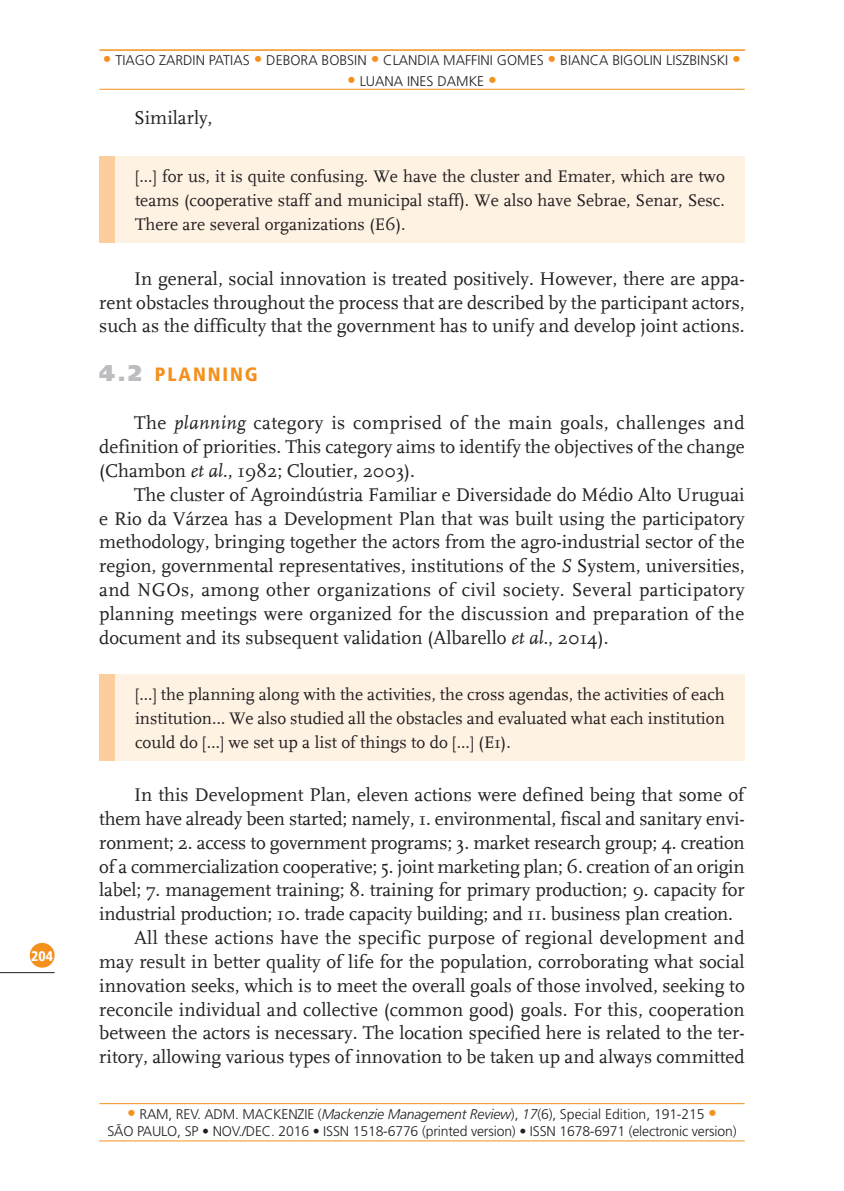
<style>
.page{position:relative;width:844px;height:1191px;background:#fff}
.page>*{position:absolute;margin:0;border:0;box-sizing:border-box;transform-origin:0 0}
.t1{font:19.25px/23.8px "FF Scala Definitiver";color:#231f20;text-align:justify}
.t2{font:900 condensed 19.25px "Frutiger LT Std";letter-spacing:.1em;color:#f4901d}
.t3{font:17.5px/24.2px "FF Scala Definitiver";color:#231f20;text-align:justify}
.t4{font:300 14px/16.8px "Frutiger LT Std";color:#231f20;text-align:center}
.t5{font:900 condensed 14px "Frutiger LT Std";color:#fff}
.s1{font-size:17.5px;color:#f4901d}
.s2{font-stretch:normal;font-size:22.75px;color:#bcbdc0}
.s3{font-family:"FF Scala Definitive";font-style:italic}
.s4{font-style:italic}
</style>
<div class="page">
<div style="left:30px;top:943px;width:25px;height:24px;background:#f4901d;border-radius:50%"></div>
<hr style="left:0;top:972px;width:55px;height:1px;background:#231f20">
<hr style="left:99px;top:1140px;width:645px;height:1px;background:#f4901d">
<hr style="left:99px;top:1103px;width:645px;height:1px;background:#f4901d">
<hr style="left:100px;top:50px;width:645px;height:1px;background:#f4901d">
<hr style="left:99px;top:89px;width:645px;height:1px;background:#f4901d">
<hr style="left:99px;top:50px;width:645px;height:1px;background:#f4901d">
<div style="left:99px;top:156px;width:16px;height:87px;background:#fcce9d"></div>
<div style="left:115px;top:156px;width:629px;height:87px;background:#fef2e3"></div>
<div style="left:99px;top:674px;width:16px;height:86px;background:#fcce9d"></div>
<div style="left:115px;top:674px;width:629px;height:86px;background:#fef2e3"></div>
<p class="t5" style="left:31px;top:947px;width:23px">204</p>
<p class="t4" style="left:103px;top:51px;width:639px"><span class="s1">•</span> TIAGO ZARDIN PATIAS <span class="s1">•</span> DEBORA BOBSIN <span class="s1">•</span> CLANDIA MAFFINI GOMES <span class="s1">•</span> BIANCA BIGOLIN LISZBINSKI <span class="s1">•</span></p>
<p class="t4" style="left:347px;top:72px;width:151px"><span class="s1">•</span> LUANA INES DAMKE <span class="s1">•</span></p>
<p class="t1" style="left:134px;top:106px;width:80px">Similarly,</p>
<p class="t3" style="left:135px;top:164px;width:591px">[...] for us, it is quite confusing. We have the cluster and Emater, which are two teams (cooperative staff and municipal staff). We also have Sebrae, Senar, Sesc.<br>There are several organizations (E6).</p>
<p class="t1" style="left:99px;top:267px;width:646px;text-indent:35px">In general, social innovation is treated positively. However, there are appa&shy;rent obstacles throughout the process that are described by the participant actors, such as the difficulty that the government has to unify and develop joint actions.</p>
<p class="t2" style="left:99px;top:362px;width:160px"><span class="s2">4.2</span> PLANNING</p>
<p class="t1" style="left:99px;top:411px;width:646px;text-indent:35px">The <span class="s3">planning</span> category is comprised of the main goals, challenges and definition of priorities. This category aims to identify the objectives of the change (Chambon <span class="s3">et al.</span>, 1982; Cloutier, 2003).</p>
<p class="t1" style="left:99px;top:483px;width:646px;text-indent:35px">The cluster of Agroindústria Familiar e Diversidade do Médio Alto Uruguai e Rio da Várzea has a Development Plan that was built using the participatory methodology, bringing together the actors from the agro-industrial sector of the region, governmental representatives, institutions of the <span class="s3">S</span> System, universities, and NGOs, among other organizations of civil society. Several participatory planning meetings were organized for the discussion and preparation of the document and its subsequent validation (Albarello <span class="s3">et al.</span>, 2014).</p>
<p class="t3" style="left:135px;top:682px;width:591px">[...] the planning along with the activities, the cross agendas, the activities of each institution… We also studied all the obstacles and evaluated what each institution could do […] we set up a list of things to do [...] (E1).</p>
<p class="t1" style="left:134px;top:783px;width:611px">In this Development Plan, eleven actions were defined being that some of</p>
<p class="t1" style="left:99px;top:807px;width:645px">them have already been started; namely, 1. environmental, fiscal and sanitary envi-</p>
<p class="t1" style="left:99px;top:831px;width:646px">ronment; 2. access to government programs; 3. market research group; 4. creation</p>
<p class="t1" style="left:99px;top:855px;width:646px">of a commercialization cooperative; 5. joint marketing plan; 6. creation of an origin</p>
<p class="t1" style="left:99px;top:878px;width:646px">label; 7. management training; 8. training for primary production; 9. capacity for</p>
<p class="t1" style="left:99px;top:902px;width:635px">industrial production; 10. trade capacity building; and 11. business plan creation.</p>
<p class="t1" style="left:134px;top:926px;width:612px">All these actions have the specific purpose of regional development and</p>
<p class="t1" style="left:99px;top:950px;width:646px">may result in better quality of life for the population, corroborating what social</p>
<p class="t1" style="left:99px;top:974px;width:646px">innovation seeks, which is to meet the overall goals of those involved, seeking to</p>
<p class="t1" style="left:99px;top:997px;width:646px">reconcile individual and collective (common good) goals. For this, cooperation</p>
<p class="t1" style="left:99px;top:1021px;width:645px">between the actors is necessary. The location specified here is related to the ter-</p>
<p class="t1" style="left:99px;top:1045px;width:646px">ritory, allowing various types of innovation to be taken up and always committed</p>
<p class="t4" style="left:107px;top:1106px;width:630px"><span class="s1">•</span> RAM, REV. ADM. MACKENZIE (<span class="s4">Mackenzie Management Review</span>), <span class="s4">17</span>(6), SPECIAL EDITION, 191-215 <span class="s1">•<br></span>SÃO PAULO, SP • NOV./DEC. 2016 • ISSN 1518-6776 (PRINTED VERSION) • ISSN 1678-6971 (ELECTRONIC VERSION)</p>
</div>
